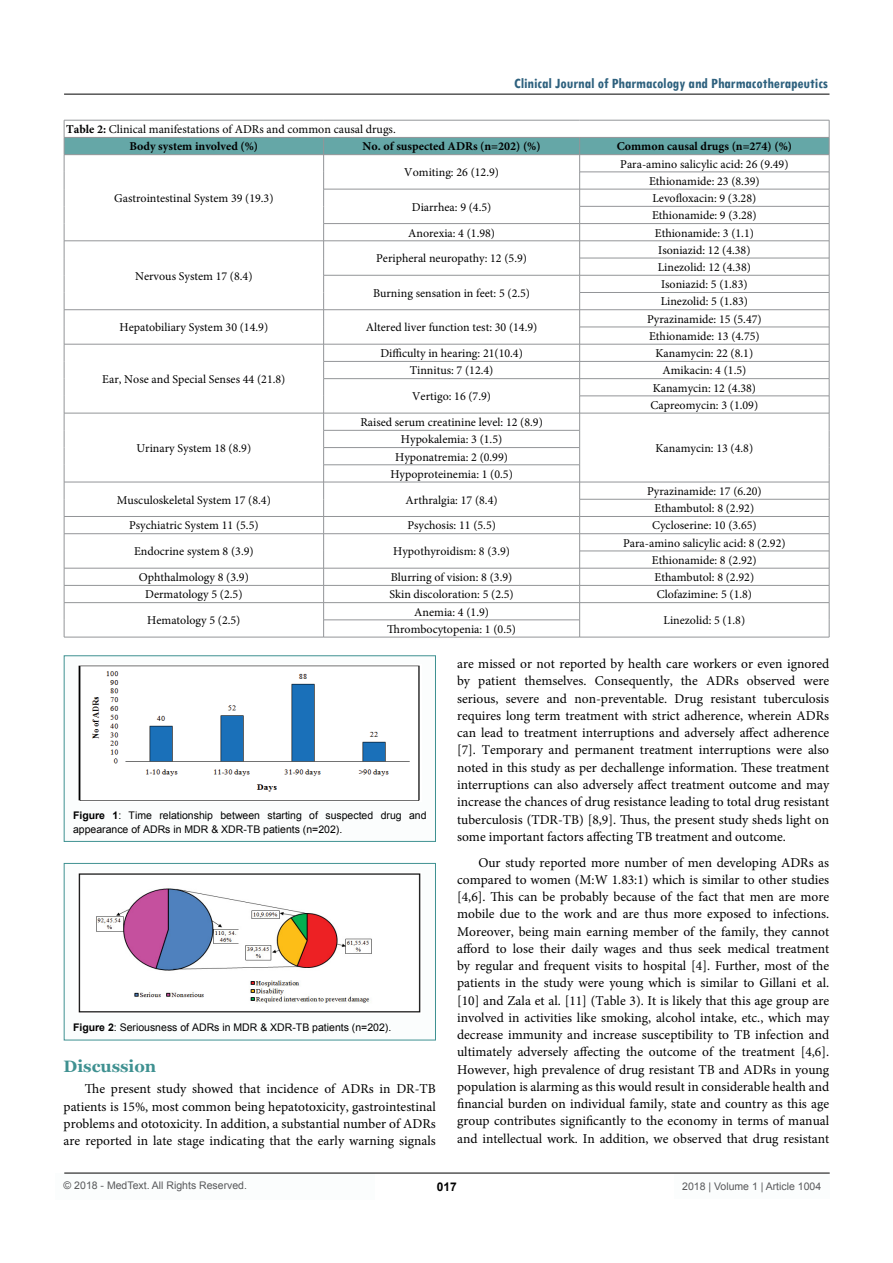
<style>
.page{position:relative;width:893px;height:1263px;background:#fff}
.page>*{position:absolute;margin:0;border:0;box-sizing:border-box;transform-origin:0 0}
.t1{font:700 16.5px "Georgia";color:#3f9191}
.t2{font:700 condensed 15px "Tw Cen";color:#2e617e}
.t3{font:13.5px/17.2px "Minion Pro";color:#000;text-align:justify}
.t4{font:12px/17.2px "Minion Pro";color:#000}
.t5{font:700 12px "Minion Pro";color:#000}
.t6{font:700 12px "Arial";color:#000}
.t7{font:10.5px/13.5px "Arial";color:#000}
.t8{font:10.5px "Arial";color:#58595b}
.s1{font-weight:700}
</style>
<div class="page">
<div style="left:55px;top:1173px;width:320px;height:26px;background:#fbfdfd"></div>
<hr style="left:64px;top:1173px;width:766px;height:1px;background:#000">
<hr style="left:64px;top:94px;width:765px;height:1px;background:#000">
<div style="left:674px;top:1174px;width:156px;height:25px;background:#fbfdfd"></div>
<svg style="left:64px;top:120px;width:766px;height:517px"></svg>
<hr style="left:64px;top:637px;width:260px;height:1px;background:#939598">
<hr style="left:324px;top:637px;width:256px;height:1px;background:#939598">
<hr style="left:580px;top:637px;width:249px;height:1px;background:#939598">
<div style="left:64px;top:656px;width:371px;height:185px;background:#fbfdfd"></div>
<img style="left:78px;top:665px;width:342px;height:136px">
<div style="left:64px;top:655px;width:372px;height:187px;border:1px solid #3f9191"></div>
<div style="left:64px;top:863px;width:371px;height:177px;background:#fbfdfd"></div>
<img style="left:78px;top:873px;width:343px;height:140px">
<div style="left:64px;top:863px;width:372px;height:177px;border:1px solid #3f9191"></div>
<p class="t2" style="left:514px;top:74px;width:315px">Clinical Journal of Pharmacology and Pharmacotherapeutics</p>
<p class="t4" style="left:130px;top:121px;width:268px;text-indent:-63px"><span class="s1">Table 2:</span> Clinical manifestations of ADRs and common causal drugs.<br><span class="s1">Body system involved (%)</span></p>
<p class="t5" style="left:363px;top:138px;width:180px">No. of suspected ADRs (n=202) (%)</p>
<p class="t5" style="left:617px;top:138px;width:177px">Common causal drugs (n=274) (%)</p>
<p class="t4" style="left:114px;top:190px;width:161px">Gastrointestinal System 39 (19.3)</p>
<p class="t4" style="left:135px;top:267px;width:119px">Nervous System 17 (8.4)</p>
<p class="t4" style="left:404px;top:164px;width:96px">Vomiting: 26 (12.9)</p>
<p class="t4" style="left:620px;top:155px;width:170px;text-align:center">Para-amino salicylic acid: 26 (9.49)<br>Ethionamide: 23 (8.39)</p>
<p class="t4" style="left:412px;top:198px;width:81px">Diarrhea: 9 (4.5)</p>
<p class="t4" style="left:652px;top:190px;width:106px">Levofloxacin: 9 (3.28)<br>Ethionamide: 9 (3.28)</p>
<p class="t4" style="left:408px;top:224px;width:88px">Anorexia: 4 (1.98)</p>
<p class="t4" style="left:655px;top:224px;width:101px">Ethionamide: 3 (1.1)</p>
<p class="t4" style="left:376px;top:250px;width:152px">Peripheral neuropathy: 12 (5.9)</p>
<p class="t4" style="left:658px;top:241px;width:95px">Isoniazid: 12 (4.38)<br>Linezolid: 12 (4.38)</p>
<p class="t4" style="left:373px;top:284px;width:159px">Burning sensation in feet: 5 (2.5)</p>
<p class="t4" style="left:661px;top:276px;width:89px">Isoniazid: 5 (1.83)<br>Linezolid: 5 (1.83)</p>
<p class="t4" style="left:120px;top:319px;width:150px">Hepatobiliary System 30 (14.9)</p>
<p class="t4" style="left:366px;top:319px;width:173px">Altered liver function test: 30 (14.9)</p>
<p class="t4" style="left:647px;top:310px;width:116px">Pyrazinamide: 15 (5.47)<br>Ethionamide: 13 (4.75)</p>
<p class="t4" style="left:102px;top:371px;width:185px">Ear, Nose and Special Senses 44 (21.8)</p>
<p class="t4" style="left:380px;top:345px;width:144px">Difficulty in hearing: 21(10.4)</p>
<p class="t4" style="left:656px;top:345px;width:99px">Kanamycin: 22 (8.1)</p>
<p class="t4" style="left:410px;top:362px;width:85px">Tinnitus: 7 (12.4)</p>
<p class="t4" style="left:662px;top:362px;width:85px">Amikacin: 4 (1.5)</p>
<p class="t4" style="left:412px;top:388px;width:80px">Vertigo: 16 (7.9)</p>
<p class="t4" style="left:650px;top:379px;width:109px">Kanamycin: 12 (4.38)<br>Capreomycin: 3 (1.09)</p>
<p class="t4" style="left:136px;top:439px;width:116px">Urinary System 18 (8.9)</p>
<p class="t4" style="left:360px;top:414px;width:184px">Raised serum creatinine level: 12 (8.9)</p>
<p class="t4" style="left:390px;top:431px;width:124px;text-align:center">Hypokalemia: 3 (1.5)<br>Hyponatremia: 2 (0.99)<br>Hypoproteinemia: 1 (0.5)</p>
<p class="t4" style="left:656px;top:439px;width:99px">Kanamycin: 13 (4.8)</p>
<p class="t4" style="left:117px;top:491px;width:156px">Musculoskeletal System 17 (8.4)</p>
<p class="t4" style="left:406px;top:491px;width:93px">Arthralgia: 17 (8.4)</p>
<p class="t4" style="left:647px;top:483px;width:116px;text-align:center">Pyrazinamide: 17 (6.20)<br>Ethambutol: 8 (2.92)</p>
<p class="t4" style="left:129px;top:517px;width:131px">Psychiatric System 11 (5.5)</p>
<p class="t4" style="left:407px;top:517px;width:90px">Psychosis: 11 (5.5)</p>
<p class="t4" style="left:652px;top:517px;width:106px">Cycloserine: 10 (3.65)</p>
<p class="t4" style="left:134px;top:543px;width:121px">Endocrine system 8 (3.9)</p>
<p class="t4" style="left:393px;top:543px;width:118px">Hypothyroidism: 8 (3.9)</p>
<p class="t4" style="left:623px;top:534px;width:164px;text-align:center">Para-amino salicylic acid: 8 (2.92)<br>Ethionamide: 8 (2.92)</p>
<p class="t4" style="left:139px;top:569px;width:112px">Ophthalmology 8 (3.9)</p>
<p class="t4" style="left:391px;top:569px;width:123px">Blurring of vision: 8 (3.9)</p>
<p class="t4" style="left:655px;top:569px;width:101px">Ethambutol: 8 (2.92)</p>
<p class="t4" style="left:145px;top:586px;width:99px">Dermatology 5 (2.5)</p>
<p class="t4" style="left:389px;top:586px;width:126px">Skin discoloration: 5 (2.5)</p>
<p class="t4" style="left:657px;top:586px;width:97px">Clofazimine: 5 (1.8)</p>
<p class="t4" style="left:147px;top:612px;width:95px">Hematology 5 (2.5)</p>
<p class="t4" style="left:414px;top:603px;width:76px">Anemia: 4 (1.9)</p>
<p class="t4" style="left:664px;top:612px;width:83px">Linezolid: 5 (1.8)</p>
<p class="t4" style="left:387px;top:620px;width:130px">Thrombocytopenia: 1 (0.5)</p>
<p class="t7" style="left:73px;top:809px;width:355px"><span class="s1">Figure 1</span>: Time relationship between starting of suspected drug and appearance of ADRs in MDR &amp; XDR-TB patients (n=202).</p>
<p class="t7" style="left:73px;top:1021px;width:320px"><span class="s1">Figure 2</span>: Seriousness of ADRs in MDR &amp; XDR-TB patients (n=202).</p>
<p class="t1" style="left:64px;top:1055px;width:94px">Discussion</p>
<p class="t3" style="left:64px;top:1080px;width:374px;text-indent:21px">The present study showed that incidence of ADRs in DR-TB patients is 15%, most common being hepatotoxicity, gastrointestinal problems and ototoxicity. In addition, a substantial number of ADRs are reported in late stage indicating that the early warning signals</p>
<p class="t3" style="left:457px;top:655px;width:374px">are missed or not reported by health care workers or even ignored by patient themselves. Consequently, the ADRs observed were serious, severe and non-preventable. Drug resistant tuberculosis requires long term treatment with strict adherence, wherein ADRs can lead to treatment interruptions and adversely affect adherence [7]. Temporary and permanent treatment interruptions were also noted in this study as per dechallenge information. These treatment interruptions can also adversely affect treatment outcome and may increase the chances of drug resistance leading to total drug resistant tuberculosis (TDR-TB) [8,9]. Thus, the present study sheds light on some important factors affecting TB treatment and outcome.</p>
<p class="t3" style="left:457px;top:854px;width:374px;text-indent:21px">Our study reported more number of men developing ADRs as compared to women (M:W 1.83:1) which is similar to other studies [4,6]. This can be probably because of the fact that men are more mobile due to the work and are thus more exposed to infections.<br>Moreover, being main earning member of the family, they cannot afford to lose their daily wages and thus seek medical treatment by regular and frequent visits to hospital [4]. Further, most of the patients in the study were young which is similar to Gillani et al. [10] and Zala et al. [11] (Table 3). It is likely that this age group are involved in activities like smoking, alcohol intake, etc., which may decrease immunity and increase susceptibility to TB infection and ultimately adversely affecting the outcome of the treatment [4,6].<br>However, high prevalence of drug resistant TB and ADRs in young population is alarming as this would result in considerable health and financial burden on individual family, state and country as this age group contributes significantly to the economy in terms of manual and intellectual work. In addition, we observed that drug resistant</p>
<p class="t8" style="left:64px;top:1179px;width:185px">© 2018 - MedText. All Rights Reserved.</p>
<p class="t6" style="left:437px;top:1178px;width:22px">017</p>
<p class="t8" style="left:682px;top:1180px;width:140px">2018 | Volume 1 | Article 1004</p>
</div>
